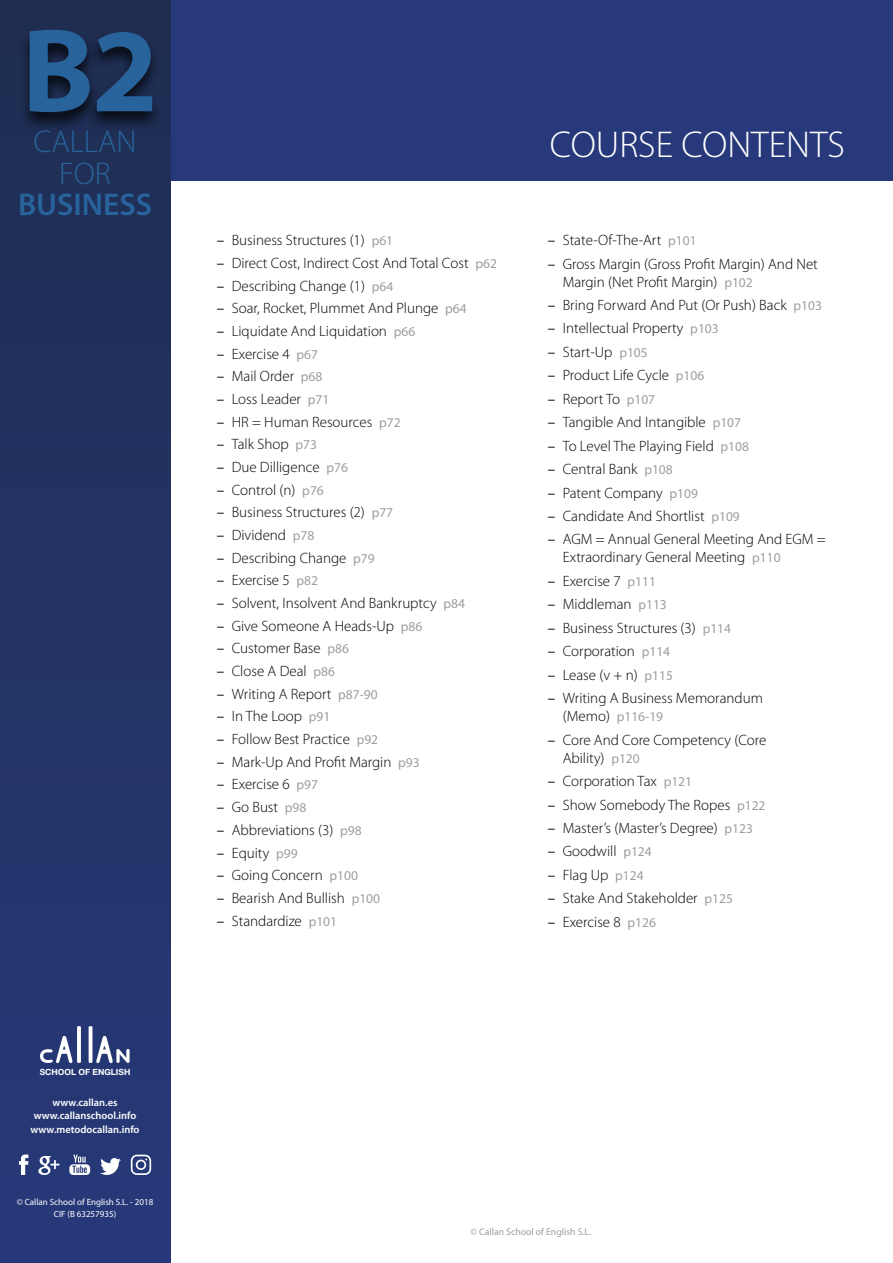
<style>
.page{position:relative;width:893px;height:1263px;background:#fff}
.page>*{position:absolute;margin:0;border:0;box-sizing:border-box;transform-origin:0 0}
.t1{font:700 120px "Myriad Pro";color:#28639b}
.t2{font:300 37.5px "Myriad Pro";color:#fff}
.t3{font:300 31.5px "Myriad Pro";color:#28639b}
.t4{font:600 31.5px "Myriad Pro";color:#28639b}
.t5{font:300 15px/18px "Myriad Pro";color:#000}
.t6{font:13.5px "Myriad Pro";color:#9c9e9f}
.t7{font:600 10.5px/13.5px "Myriad Pro";color:#fff;text-align:center}
.t8{font:9.75px "Myriad Pro";color:#9c9e9f}
.t9{font:9px/12px "Myriad Pro";color:#fff;text-align:center}
.t10{font:700 8.55px "Helvetica Neue LT Std";color:#fff}
.s1{font-weight:400}
.s2{font-weight:400;font-size:13.5px;color:#9c9e9f}
.s3{font-weight:300;font-size:15px;color:#000}
</style>
<div class="page">
<div style="left:149px;top:0;width:744px;height:181px;background:#27397b"></div>
<div style="left:0;top:0;width:170px;height:1263px;background:linear-gradient(to bottom,#1f2d50,#27397a)"></div>
<hr style="left:77px;top:1026px;width:4px;height:37px;background:#f4f5f8;border-radius:2px">
<svg style="left:95px;top:1036px;width:35px;height:27px"></svg>
<svg style="left:40px;top:1036px;width:33px;height:27px"></svg>
<hr style="left:89px;top:1026px;width:3px;height:37px;background:#fff;border-radius:2px">
<svg style="left:19px;top:1154px;width:9px;height:21px"></svg>
<svg style="left:38px;top:1156px;width:21px;height:19px"></svg>
<svg style="left:100px;top:1158px;width:21px;height:17px"></svg>
<svg style="left:69px;top:1155px;width:21px;height:20px"></svg>
<svg style="left:131px;top:1155px;width:20px;height:20px"></svg>
<div style="left:19px;top:28px;width:144px;height:104px;background:#000;opacity:.75"></div>
<h1 class="t1" style="left:22px;top:-7px;width:138px">B2</h1>
<h3 class="t3" style="left:33px;top:125px;width:105px">CALLAN</h3>
<h2 class="t2" style="left:550px;top:124px;width:296px">COURSE CONTENTS</h2>
<h3 class="t3" style="left:59px;top:156px;width:53px">FOR</h3>
<h3 class="t4" style="left:18px;top:187px;width:136px">BUSINESS</h3>
<p class="t10" style="left:40px;top:1066px;width:92px">SCHOOL OF ENGLISH</p>
<p class="t7" style="left:31px;top:1096px;width:110px">www.callan.es www.callanschool.info www.metodocallan.info</p>
<p class="t9" style="left:17px;top:1196px;width:138px">© Callan School of English S.L. - 2018<br>CIF (B 63257935)</p>
<p class="t5" style="left:217px;top:231px;width:178px"><span class="s1">–</span> Business Structures (1) <span class="s2">p61</span></p>
<p class="t5" style="left:217px;top:254px;width:282px"><span class="s1">–</span> Direct Cost, Indirect Cost And Total Cost <span class="s2">p62</span></p>
<p class="t5" style="left:217px;top:277px;width:178px"><span class="s1">–</span> Describing Change (1) <span class="s2">p64</span></p>
<p class="t5" style="left:217px;top:299px;width:251px"><span class="s1">–</span> Soar, Rocket, Plummet And Plunge <span class="s2">p64</span></p>
<p class="t5" style="left:217px;top:322px;width:200px"><span class="s1">–</span> Liquidate And Liquidation <span class="s2">p66</span></p>
<p class="t5" style="left:217px;top:345px;width:103px"><span class="s1">–</span> Exercise 4 <span class="s2">p67</span></p>
<p class="t5" style="left:217px;top:367px;width:107px"><span class="s1">–</span> Mail Order <span class="s2">p68</span></p>
<p class="t5" style="left:217px;top:390px;width:114px"><span class="s1">–</span> Loss Leader <span class="s2">p71</span></p>
<p class="t5" style="left:217px;top:413px;width:185px"><span class="s1">–</span> HR = Human Resources <span class="s2">p72</span></p>
<p class="t5" style="left:217px;top:435px;width:102px"><span class="s1">–</span> Talk Shop <span class="s2">p73</span></p>
<p class="t5" style="left:217px;top:458px;width:133px"><span class="s1">–</span> Due Dilligence <span class="s2">p76</span></p>
<p class="t5" style="left:217px;top:481px;width:108px"><span class="s1">–</span> Control (n) <span class="s2">p76</span></p>
<p class="t5" style="left:217px;top:503px;width:178px"><span class="s1">–</span> Business Structures (2) <span class="s2">p77</span></p>
<p class="t5" style="left:217px;top:526px;width:99px"><span class="s1">–</span> Dividend <span class="s2">p78</span></p>
<p class="t5" style="left:217px;top:549px;width:159px"><span class="s1">–</span> Describing Change <span class="s2">p79</span></p>
<p class="t5" style="left:217px;top:572px;width:103px"><span class="s1">–</span> Exercise 5 <span class="s2">p82</span></p>
<p class="t5" style="left:217px;top:594px;width:250px"><span class="s1">–</span> Solvent, Insolvent And Bankruptcy <span class="s2">p84</span></p>
<p class="t5" style="left:217px;top:617px;width:207px"><span class="s1">–</span> Give Someone A Heads-Up <span class="s2">p86</span></p>
<p class="t5" style="left:217px;top:640px;width:134px"><span class="s1">–</span> Customer Base <span class="s2">p86</span></p>
<p class="t5" style="left:217px;top:662px;width:120px"><span class="s1">–</span> Close A Deal <span class="s2">p86</span></p>
<p class="t5" style="left:217px;top:685px;width:162px"><span class="s1">–</span> Writing A Report <span class="s2">p87-90</span></p>
<p class="t5" style="left:217px;top:708px;width:115px"><span class="s1">–</span> In The Loop <span class="s2">p91</span></p>
<p class="t5" style="left:217px;top:730px;width:163px"><span class="s1">–</span> Follow Best Practice <span class="s2">p92</span></p>
<p class="t5" style="left:217px;top:753px;width:204px"><span class="s1">–</span> Mark-Up And Profit Margin <span class="s2">p93</span></p>
<p class="t5" style="left:217px;top:776px;width:103px"><span class="s1">–</span> Exercise 6 <span class="s2">p97</span></p>
<p class="t5" style="left:217px;top:798px;width:91px"><span class="s1">–</span> Go Bust <span class="s2">p98</span></p>
<p class="t5" style="left:217px;top:821px;width:146px"><span class="s1">–</span> Abbreviations (3) <span class="s2">p98</span></p>
<p class="t5" style="left:217px;top:844px;width:82px"><span class="s1">–</span> Equity <span class="s2">p99</span></p>
<p class="t5" style="left:217px;top:866px;width:143px"><span class="s1">–</span> Going Concern <span class="s2">p100</span></p>
<p class="t5" style="left:217px;top:889px;width:165px"><span class="s1">–</span> Bearish And Bullish <span class="s2">p100</span></p>
<p class="t5" style="left:217px;top:912px;width:122px"><span class="s1">–</span> Standardize <span class="s2">p101</span></p>
<p class="t5" style="left:548px;top:231px;width:150px"><span class="s1">–</span> State-Of-The-Art <span class="s2">p101</span></p>
<p class="t5" style="left:563px;top:255px;width:257px;text-indent:-15px"><span class="s1">–</span> Gross Margin (Gross Profit Margin) And Net<br>Margin (Net Profit Margin) <span class="s2">p102</span></p>
<p class="t5" style="left:548px;top:296px;width:276px"><span class="s1">–</span> Bring Forward And Put (Or Push) Back <span class="s2">p103</span></p>
<p class="t5" style="left:548px;top:320px;width:172px"><span class="s1">–</span> Intellectual Property <span class="s2">p103</span></p>
<p class="t5" style="left:548px;top:343px;width:101px"><span class="s1">–</span> Start-Up <span class="s2">p105</span></p>
<p class="t5" style="left:548px;top:367px;width:158px"><span class="s1">–</span> Product Life Cycle <span class="s2">p106</span></p>
<p class="t5" style="left:548px;top:390px;width:109px"><span class="s1">–</span> Report To <span class="s2">p107</span></p>
<p class="t5" style="left:548px;top:413px;width:195px"><span class="s1">–</span> Tangible And Intangible <span class="s2">p107</span></p>
<p class="t5" style="left:548px;top:437px;width:203px"><span class="s1">–</span> To Level The Playing Field <span class="s2">p108</span></p>
<p class="t5" style="left:548px;top:460px;width:126px"><span class="s1">–</span> Central Bank <span class="s2">p108</span></p>
<p class="t5" style="left:548px;top:484px;width:152px"><span class="s1">–</span> Patent Company <span class="s2">p109</span></p>
<p class="t5" style="left:548px;top:507px;width:194px"><span class="s1">–</span> Candidate And Shortlist <span class="s2">p109</span></p>
<p class="t5" style="left:563px;top:531px;width:265px;text-indent:-15px"><span class="s1">–</span> AGM = Annual General Meeting And EGM =<br>Extraordinary General Meeting <span class="s2">p110</span></p>
<p class="t5" style="left:548px;top:572px;width:110px"><span class="s1">–</span> Exercise 7 <span class="s2">p111</span></p>
<p class="t5" style="left:548px;top:596px;width:121px"><span class="s1">–</span> Middleman <span class="s2">p113</span></p>
<p class="t5" style="left:548px;top:619px;width:185px"><span class="s1">–</span> Business Structures (3) <span class="s2">p114</span></p>
<p class="t5" style="left:548px;top:642px;width:124px"><span class="s1">–</span> Corporation <span class="s2">p114</span></p>
<p class="t5" style="left:548px;top:666px;width:127px"><span class="s1">–</span> Lease (v + n) <span class="s2">p115</span></p>
<p class="t5" style="left:548px;top:689px;width:217px"><span class="s1">–</span> Writing A Business Memorandum</p>
<p class="t6" style="left:563px;top:708px;width:102px"><span class="s3">(Memo)</span> p116-19</p>
<p class="t5" style="left:563px;top:731px;width:205px;text-indent:-15px"><span class="s1">–</span> Core And Core Competency (Core<br>Ability) <span class="s2">p120</span></p>
<p class="t5" style="left:548px;top:772px;width:146px"><span class="s1">–</span> Corporation Tax <span class="s2">p121</span></p>
<p class="t5" style="left:548px;top:796px;width:219px"><span class="s1">–</span> Show Somebody The Ropes <span class="s2">p122</span></p>
<p class="t5" style="left:548px;top:819px;width:207px"><span class="s1">–</span> Master’s (Master’s Degree) <span class="s2">p123</span></p>
<p class="t5" style="left:548px;top:843px;width:105px"><span class="s1">–</span> Goodwill <span class="s2">p124</span></p>
<p class="t5" style="left:548px;top:866px;width:97px"><span class="s1">–</span> Flag Up <span class="s2">p124</span></p>
<p class="t5" style="left:548px;top:889px;width:187px"><span class="s1">–</span> Stake And Stakeholder <span class="s2">p125</span></p>
<p class="t5" style="left:548px;top:913px;width:110px"><span class="s1">–</span> Exercise 8 <span class="s2">p126</span></p>
<p class="t8" style="left:470px;top:1225px;width:122px">© Callan School of English S.L.</p>
</div>
